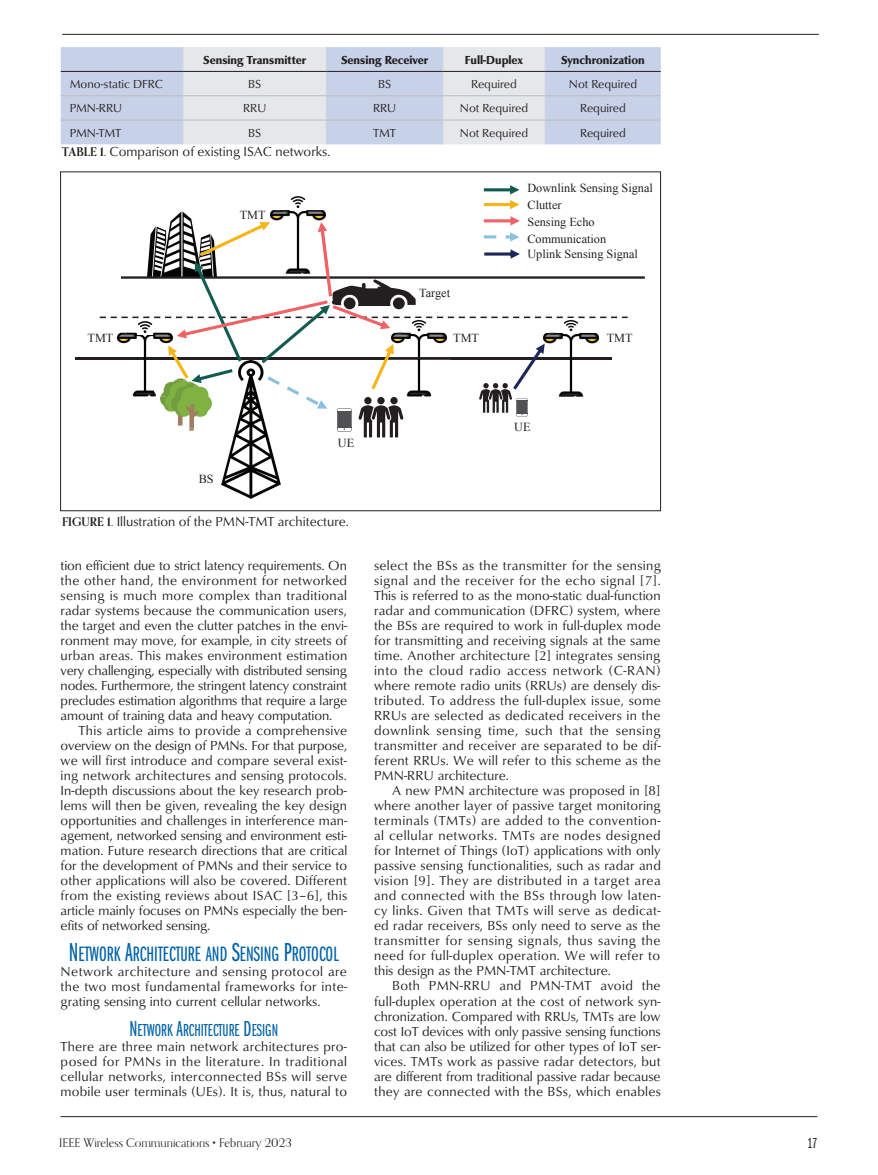
<style>
.page{position:relative;width:878px;height:1175px;background:#fff}
.page>*{position:absolute;margin:0;border:0;box-sizing:border-box;transform-origin:0 0}
.t1{font:21.6px "Franklin Gothic URW Ext Com D Boo SC800";color:#0163a7}
.t2{font:18px "Franklin Gothic URW Ext Com D Boo SC800";color:#0163a7}
.t3{font:15px "Franklin Gothic URW Ext Com D Boo";color:#231f20}
.t4{font:13.5px/15px "Classico URW";color:#231f20;text-align:justify}
.t5{font:12.3px "Times New Roman";color:#231f20}
.t6{font:12px "Classico URW";color:#231f20}
.t7{font:900 12px "Classico URW";color:#231f20}
.t8{font:12px "Orpheus Pro";color:#231f20}
.s1{font-family:"Orpheus Pro";font-weight:700;font-size:12px}
.s2{font-size:27px}
.s3{font-size:22.5px}
</style>
<div class="page">
<hr style="left:62px;top:34px;width:756px;height:1px;background:#231f20">
<hr style="left:61px;top:1115px;width:756px;height:1px;background:#231f20">
<div style="left:61px;top:47px;width:599px;height:97px;background:#c7d1e8"></div>
<svg style="left:182px;top:47px;width:363px;height:97px;background:#dbdfe8"></svg>
<hr style="left:61px;top:71px;width:122px;height:1px;background:#231f20">
<hr style="left:183px;top:71px;width:143px;height:1px;background:#231f20">
<hr style="left:326px;top:71px;width:116px;height:1px;background:#231f20">
<hr style="left:442px;top:71px;width:103px;height:1px;background:#231f20">
<hr style="left:545px;top:71px;width:115px;height:1px;background:#231f20">
<hr style="left:61px;top:95px;width:122px;height:1px;background:#bcbdc0">
<hr style="left:183px;top:95px;width:143px;height:1px;background:#bcbdc0">
<hr style="left:326px;top:95px;width:116px;height:1px;background:#bcbdc0">
<hr style="left:442px;top:95px;width:103px;height:1px;background:#bcbdc0">
<hr style="left:545px;top:95px;width:115px;height:1px;background:#bcbdc0">
<hr style="left:61px;top:120px;width:122px;height:1px;background:#bcbdc0">
<hr style="left:183px;top:120px;width:143px;height:1px;background:#bcbdc0">
<hr style="left:326px;top:120px;width:116px;height:1px;background:#bcbdc0">
<hr style="left:442px;top:120px;width:103px;height:1px;background:#bcbdc0">
<hr style="left:545px;top:120px;width:115px;height:1px;background:#bcbdc0">
<hr style="left:75px;top:357px;width:536px;height:2px;background:#231f20">
<hr style="left:121px;top:276px;width:523px;height:2px;background:#231f20">
<img style="left:221px;top:437px;width:59px;height:61px">
<svg style="left:483px;top:185px;width:36px;height:9px"></svg>
<img style="left:291px;top:196px;width:14px;height:4px">
<svg style="left:100px;top:200px;width:527px;height:237px"></svg>
<p class="t7" style="left:203px;top:52px;width:104px">Sensing Transmitter</p>
<p class="t7" style="left:341px;top:52px;width:89px">Sensing Receiver</p>
<p class="t7" style="left:465px;top:52px;width:60px">Full-Duplex</p>
<p class="t7" style="left:561px;top:52px;width:85px">Synchronization</p>
<p class="t6" style="left:70px;top:75px;width:95px">Mono-static DFRC</p>
<p class="t6" style="left:248px;top:75px;width:15px">BS</p>
<p class="t6" style="left:378px;top:75px;width:15px">BS</p>
<p class="t6" style="left:471px;top:75px;width:47px">Required</p>
<p class="t6" style="left:568px;top:75px;width:69px">Not Required</p>
<p class="t6" style="left:70px;top:99px;width:54px">PMN-RRU</p>
<p class="t6" style="left:243px;top:99px;width:25px">RRU</p>
<p class="t6" style="left:373px;top:99px;width:25px">RRU</p>
<p class="t6" style="left:460px;top:99px;width:69px">Not Required</p>
<p class="t6" style="left:580px;top:99px;width:47px">Required</p>
<p class="t6" style="left:70px;top:124px;width:53px">PMN-TMT</p>
<p class="t6" style="left:248px;top:124px;width:15px">BS</p>
<p class="t6" style="left:373px;top:124px;width:24px">TMT</p>
<p class="t6" style="left:460px;top:124px;width:69px">Not Required</p>
<p class="t6" style="left:580px;top:124px;width:47px">Required</p>
<p class="t4" style="left:62px;top:143px;width:269px"><span class="s1">TABLE 1.</span> Comparison of existing ISAC networks.</p>
<p class="t5" style="left:240px;top:206px;width:27px">TMT</p>
<p class="t5" style="left:419px;top:285px;width:32px">Target</p>
<p class="t5" style="left:87px;top:329px;width:27px">TMT</p>
<p class="t5" style="left:453px;top:329px;width:27px">TMT</p>
<p class="t5" style="left:199px;top:470px;width:16px">BS</p>
<p class="t5" style="left:338px;top:434px;width:18px">UE</p>
<p class="t4" style="left:62px;top:513px;width:288px"><span class="s1">FIGURE 1.</span> Illustration of the PMN-TMT architecture.</p>
<p class="t5" style="left:527px;top:180px;width:127px">Downlink Sensing Signal</p>
<p class="t5" style="left:527px;top:196px;width:36px">Clutter</p>
<p class="t5" style="left:527px;top:230px;width:80px">Communication</p>
<p class="t5" style="left:527px;top:213px;width:69px">Sensing Echo</p>
<p class="t5" style="left:527px;top:246px;width:112px">Uplink Sensing Signal</p>
<p class="t5" style="left:514px;top:418px;width:18px">UE</p>
<p class="t5" style="left:606px;top:329px;width:27px">TMT</p>
<p class="t4" style="left:61px;top:557px;width:288px">tion efficient due to strict latency requirements. On the other hand, the environment for networked sensing is much more complex than traditional radar systems because the communication users, the target and even the clutter patches in the envi&shy;ronment may move, for example, in city streets of urban areas. This makes environment estimation very challenging, especially with distributed sensing nodes. Furthermore, the stringent latency constraint precludes estimation algorithms that require a large amount of training data and heavy computation.</p>
<p class="t4" style="left:61px;top:722px;width:288px;text-indent:18px">This article aims to provide a comprehensive overview on the design of PMNs. For that purpose, we will first introduce and compare several exist&shy;ing network architectures and sensing protocols.<br>In-depth discussions about the key research prob&shy;lems will then be given, revealing the key design opportunities and challenges in interference man&shy;agement, networked sensing and environment esti&shy;mation. Future research directions that are critical for the development of PMNs and their service to other applications will also be covered. Different from the existing reviews about ISAC [3–6], this article mainly focuses on PMNs especially the ben&shy;efits of networked sensing.</p>
<h1 class="t1" style="left:69px;top:941px;width:271px"><span class="s2">N</span>ETWORK <span class="s2">A</span>RCHITECTURE AND <span class="s2">S</span>ENSING <span class="s2">P</span>ROTOCOL</h1>
<p class="t4" style="left:61px;top:962px;width:288px">Network architecture and sensing protocol are the two most fundamental frameworks for inte&shy;grating sensing into current cellular networks.</p>
<h2 class="t2" style="left:129px;top:1019px;width:150px"><span class="s3">N</span>ETWORK <span class="s3">A</span>RCHITECTURE <span class="s3">D</span>ESIGN</h2>
<p class="t4" style="left:61px;top:1037px;width:288px">There are three main network architectures pro&shy;posed for PMNs in the literature. In traditional cellular networks, interconnected BSs will serve mobile user terminals (UEs). It is, thus, natural to</p>
<p class="t4" style="left:374px;top:557px;width:288px">select the BSs as the transmitter for the sensing signal and the receiver for the echo signal [7].<br>This is referred to as the mono-static dual-function radar and communication (DFRC) system, where the BSs are required to work in full-duplex mode for transmitting and receiving signals at the same time. Another architecture [2] integrates sensing into the cloud radio access network (C-RAN) where remote radio units (RRUs) are densely dis&shy;tributed. To address the full-duplex issue, some RRUs are selected as dedicated receivers in the downlink sensing time, such that the sensing transmitter and receiver are separated to be dif&shy;ferent RRUs. We will refer to this scheme as the PMN-RRU architecture.</p>
<p class="t4" style="left:374px;top:782px;width:288px;text-indent:18px">A new PMN architecture was proposed in [8] where another layer of passive target monitoring terminals (TMTs) are added to the convention&shy;al cellular networks. TMTs are nodes designed for Internet of Things (IoT) applications with only passive sensing functionalities, such as radar and vision [9]. They are distributed in a target area and connected with the BSs through low laten&shy;cy links. Given that TMTs will serve as dedicat&shy;ed radar receivers, BSs only need to serve as the transmitter for sensing signals, thus saving the need for full-duplex operation. We will refer to this design as the PMN-TMT architecture.</p>
<p class="t4" style="left:374px;top:977px;width:288px;text-indent:18px">Both PMN-RRU and PMN-TMT avoid the full-duplex operation at the cost of network syn&shy;chronization. Compared with RRUs, TMTs are low cost IoT devices with only passive sensing functions that can also be utilized for other types of IoT ser&shy;vices. TMTs work as passive radar detectors, but are different from traditional passive radar because they are connected with the BSs, which enables</p>
<p class="t8" style="left:59px;top:1135px;width:234px">IEEE Wireless Communications • February 2023</p>
<p class="t3" style="left:807px;top:1134px;width:11px">17</p>
</div>
